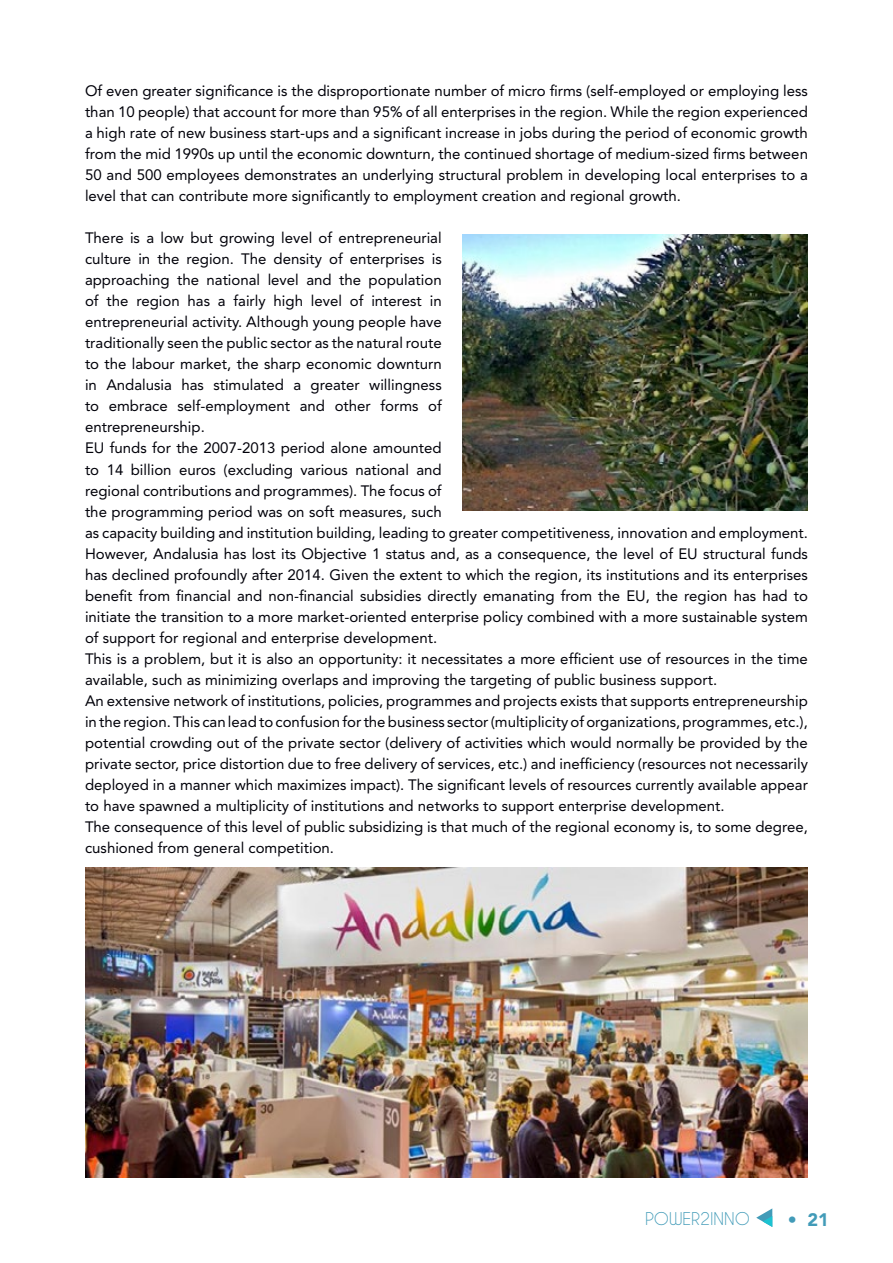
<style>
.page{position:relative;width:893px;height:1263px;background:#fff}
.page>*{position:absolute;margin:0;border:0;box-sizing:border-box;transform-origin:0 0}
.t1{font:900 18px "Avenir";color:#429bb8}
.t2{font:16.5px "Caviar Dreams";color:#429bb8}
.t3{font:15px/21px "Avenir";color:#000009;text-align:justify}
</style>
<div class="page">
<svg style="left:756px;top:1208px;width:16px;height:19px"></svg>
<img style="left:85px;top:867px;width:723px;height:311px">
<img style="left:463px;top:235px;width:345px;height:276px">
<p class="t3" style="left:85px;top:81px;width:724px">Of even greater significance is the disproportionate number of micro firms (self-employed or employing less than 10 people) that account for more than 95% of all enterprises in the region. While the region experienced a high rate of new business start-ups and a significant increase in jobs during the period of economic growth from the mid 1990s up until the economic downturn, the continued shortage of medium-sized firms between 50 and 500 employees demonstrates an underlying structural problem in developing local enterprises to a level that can contribute more significantly to employment creation and regional growth.</p>
<p class="t3" style="left:85px;top:228px;width:724px;text-align:left">There is a low but growing level of entrepreneurial<br>culture in the region. The density of enterprises is<br>approaching the national level and the population<br>of the region has a fairly high level of interest in<br>entrepreneurial activity. Although young people have<br>traditionally seen the public sector as the natural route<br>to the labour market, the sharp economic downturn<br>in Andalusia has stimulated a greater willingness<br>to embrace self-employment and other forms of<br>entrepreneurship.<br>EU funds for the 2007-2013 period alone amounted<br>to 14 billion euros (excluding various national and<br>regional contributions and programmes). The focus of<br>the programming period was on soft measures, such<br>as capacity building and institution building, leading to greater competitiveness, innovation and employment.<br>However, Andalusia has lost its Objective 1 status and, as a consequence, the level of EU structural funds has declined profoundly after 2014. Given the extent to which the region, its institutions and its enterprises benefit from financial and non-financial subsidies directly emanating from the EU, the region has had to initiate the transition to a more market-oriented enterprise policy combined with a more sustainable system of support for regional and enterprise development.<br>This is a problem, but it is also an opportunity: it necessitates a more efficient use of resources in the time available, such as minimizing overlaps and improving the targeting of public business support.<br>An extensive network of institutions, policies, programmes and projects exists that supports entrepreneurship in the region. This can lead to confusion for the business sector (multiplicity of organizations, programmes, etc.), potential crowding out of the private sector (delivery of activities which would normally be provided by the private sector, price distortion due to free delivery of services, etc.) and inefficiency (resources not necessarily deployed in a manner which maximizes impact). The significant levels of resources currently available appear to have spawned a multiplicity of institutions and networks to support enterprise development.<br>The consequence of this level of public subsidizing is that much of the regional economy is, to some degree, cushioned from general competition.</p>
<p class="t2" style="left:645px;top:1210px;width:106px">POWER2INNO</p>
<p class="t1" style="left:788px;top:1208px;width:42px">• 21</p>
</div>
